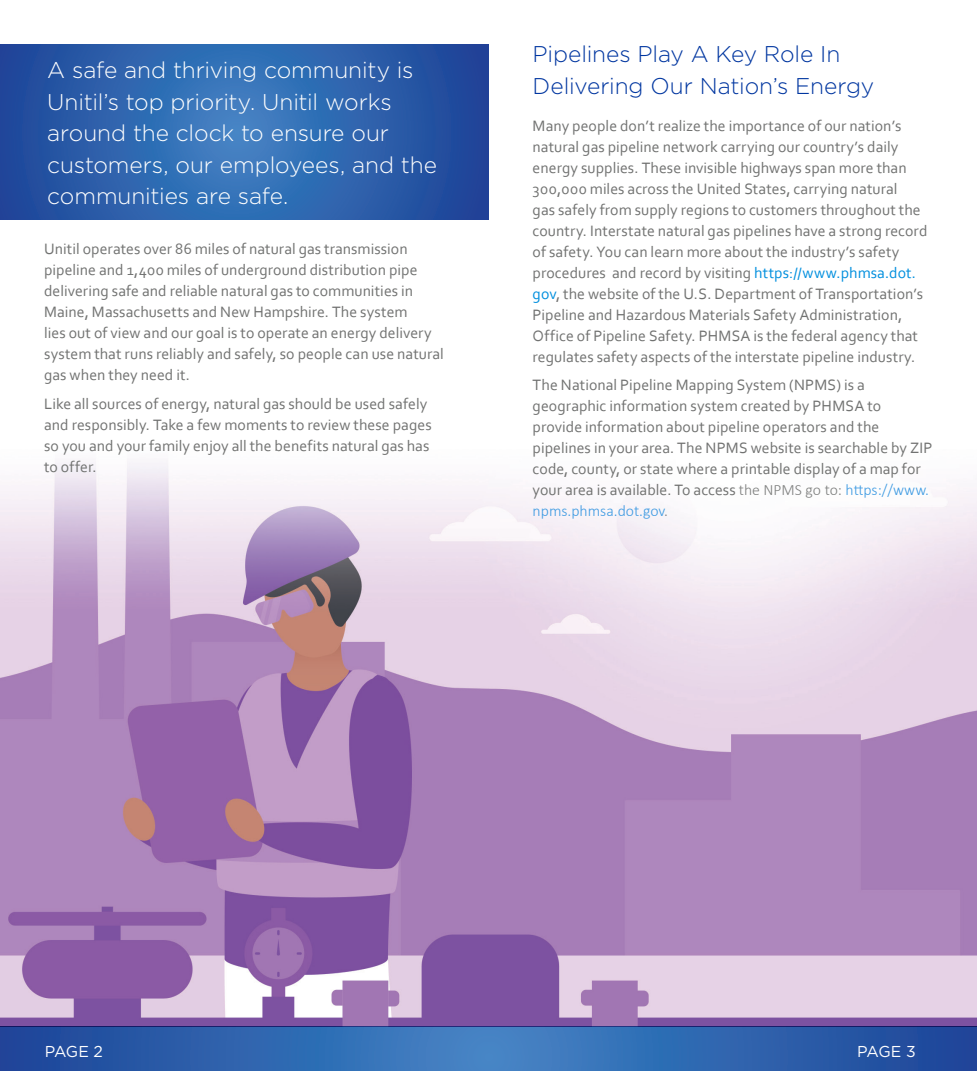
<style>
.page{position:relative;width:977px;height:1071px;background:#fff}
.page>*{position:absolute;margin:0;border:0;box-sizing:border-box;transform-origin:0 0}
.t1{font:300 22.75px/31.5px "Gotham";letter-spacing:-.005em;color:#fff}
.t2{font:300 22.75px/31.5px "Gotham";letter-spacing:-.01em;color:#0036a0}
.t3{font:15.75px/21px "Corbel";letter-spacing:.005em;color:#717271}
.t4{font:15.75px "Gotham";letter-spacing:-.04em;color:#fff}
.s1{color:#008fde}
.s2{font-family:"Calibri";font-weight:300;color:#7e7f7e}
.s3{font-family:"Calibri";font-weight:300;color:#3d9ae2}
</style>
<div class="page">
<svg style="left:0;top:1027px;width:976px;height:44px;background:#2f64ae"></svg>
<img style="left:0;top:461px;width:976px;height:566px">
<svg style="left:0;top:44px;width:488px;height:176px;background:#2c60ab"></svg>
<p class="t1" style="left:47px;top:54px;width:391px">A safe and thriving community is<br>Unitil’s top priority. Unitil works around the clock to ensure our customers, our employees, and the communities are safe.</p>
<p class="t3" style="left:44px;top:238px;width:401px">Unitil operates over 86 miles of natural gas transmission pipeline and 1,400 miles of underground distribution pipe delivering safe and reliable natural gas to communities in Maine, Massachusetts and New Hampshire. The system<br>lies out of view and our goal is to operate an energy delivery system that runs reliably and safely, so people can use natural gas when they need it.</p>
<p class="t3" style="left:44px;top:393px;width:389px">Like all sources of energy, natural gas should be used safely and responsibly. Take a few moments to review these pages so you and your family enjoy all the benefits natural gas has to offer.</p>
<p class="t2" style="left:532px;top:38px;width:343px">Pipelines Play A Key Role In<br>Delivering Our Nation’s Energy</p>
<p class="t3" style="left:532px;top:114px;width:396px">Many people don’t realize the importance of our nation’s natural gas pipeline network carrying our country’s daily energy supplies. These invisible highways span more than 300,000 miles across the United States, carrying natural<br>gas safely from supply regions to customers throughout the country. Interstate natural gas pipelines have a strong record of safety. You can learn more about the industry’s safety procedures and record by visiting <span class="s1">https://www.phmsa.dot. gov</span>, the website of the U.S. Department of Transportation’s Pipeline and Hazardous Materials Safety Administration, Office of Pipeline Safety. PHMSA is the federal agency that regulates safety aspects of the interstate pipeline industry.</p>
<p class="t3" style="left:532px;top:374px;width:401px">The National Pipeline Mapping System (NPMS) is a geographic information system created by PHMSA to provide information about pipeline operators and the pipelines in your area. The NPMS website is searchable by ZIP code, county, or state where a printable display of a map for your area is available. To access <span class="s2">the NPMS go to:</span> <span class="s3">https://www. npms.phmsa.dot.gov</span><span class="s2">.</span></p>
<p class="t4" style="left:45px;top:1041px;width:60px">PAGE 2</p>
<p class="t4" style="left:857px;top:1041px;width:60px">PAGE 3</p>
</div>
